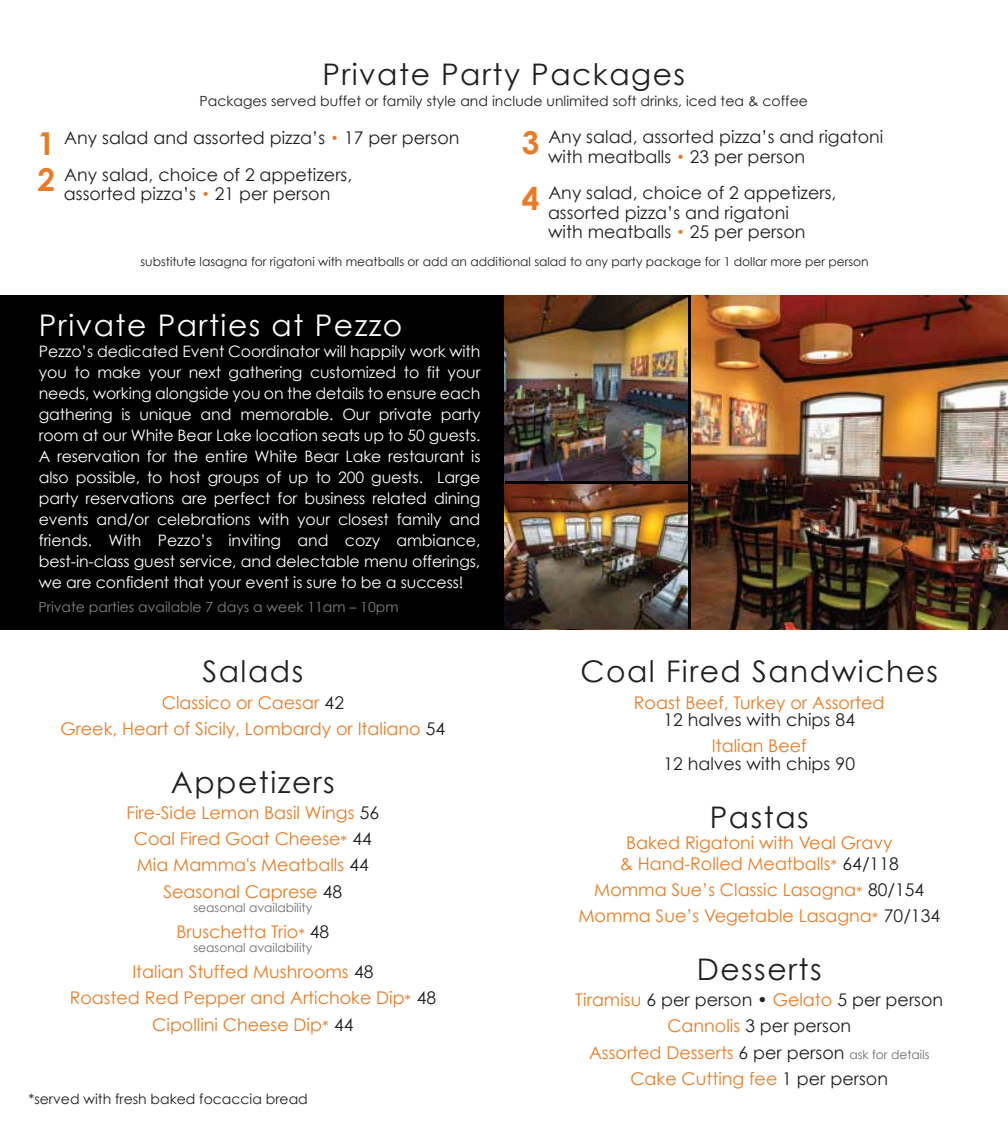
<style>
.page{position:relative;width:1008px;height:1134px;background:#fff}
.page>*{position:absolute;margin:0;border:0;box-sizing:border-box;transform-origin:0 0}
.t1{font:29.75px "Century Gothic";letter-spacing:.05em;color:#231f20}
.t2{font:29.75px "Century Gothic";letter-spacing:.05em;color:#fff}
.t3{font:17.5px/26.2px "Century Gothic";color:#ea7b24;text-align:center}
.t4{font:17.5px/19.2px "Century Gothic";color:#231f20}
.t5{font:15.75px/21px "Century Gothic";letter-spacing:-.005em;color:#fff;text-align:justify}
.t6{font:14px "Century Gothic";color:#231f20}
.t7{font:14px "Century Gothic";color:#808285}
.t8{font:12.25px "Century Gothic";color:#231f20}
.t9{font:12.25px "Century Gothic";color:#6d6e71}
.s1{font-weight:700;font-size:31.5px;color:#ea7b24}
.s2{font-size:14px;color:#ea7b24}
.s3{color:#231f20}
.s4{font-size:12.25px;color:#6d6e71}
</style>
<div class="page">
<div style="left:0;top:295px;width:1008px;height:334px;background:#000"></div>
<img style="left:691px;top:295px;width:317px;height:334px">
<img style="left:505px;top:295px;width:183px;height:334px">
<hr style="left:505px;top:481px;width:185px;height:3px;background:#000">
<h1 class="t1" style="left:322px;top:56px;width:364px">Private Party Packages</h1>
<p class="t6" style="left:199px;top:92px;width:610px">Packages served buffet or family style and include unlimited soft drinks, iced tea &amp; coffee</p>
<p class="t4" style="left:38px;top:119px;width:423px;line-height:36.8px"><span class="s1">1</span> Any salad and assorted pizza’s <span class="s2">•</span> 17 per person<br><span class="s1">2</span> Any salad, choice of 2 appetizers,</p>
<p class="t4" style="left:64px;top:184px;width:268px">assorted pizza’s <span class="s2">•</span> 21 per person</p>
<p class="t4" style="left:548px;top:127px;width:337px;text-indent:-26px"><span class="s1">3</span> Any salad, assorted pizza’s and rigatoni with meatballs <span class="s2">•</span> 23 per person</p>
<p class="t4" style="left:548px;top:183px;width:290px;text-indent:-26px"><span class="s1">4</span> Any salad, choice of 2 appetizers, assorted pizza’s and rigatoni<br>with meatballs <span class="s2">•</span> 25 per person</p>
<p class="t8" style="left:141px;top:254px;width:730px">substitute lasagna for rigatoni with meatballs or add an additional salad to any party package for 1 dollar more per person</p>
<h1 class="t2" style="left:39px;top:307px;width:365px">Private Parties at Pezzo</h1>
<p class="t5" style="left:39px;top:341px;width:443px">Pezzo’s dedicated Event Coordinator will happily work with you to make your next gathering customized to fit your needs, working alongside you on the details to ensure each gathering is unique and memorable. Our private party room at our White Bear Lake location seats up to 50 guests.<br>A reservation for the entire White Bear Lake restaurant is also possible, to host groups of up to 200 guests. Large party reservations are perfect for business related dining events and/or celebrations with your closest family and friends. With Pezzo’s inviting and cozy ambiance, best-in-class guest service, and delectable menu offerings, we are confident that your event is sure to be a success!</p>
<p class="t7" style="left:39px;top:598px;width:361px">Private parties available 7 days a week 11am – 10pm</p>
<h1 class="t1" style="left:203px;top:653px;width:102px">Salads</h1>
<p class="t3" style="left:60px;top:689px;width:386px">Classico or Caesar <span class="s3">42<br></span>Greek, Heart of Sicily, Lombardy or Italiano <span class="s3">54</span></p>
<h1 class="t1" style="left:171px;top:764px;width:165px">Appetizers</h1>
<p class="t3" style="left:127px;top:799px;width:254px">Fire-Side Lemon Basil Wings <span class="s3">56<br></span>Coal Fired Goat Cheese<sub>*</sub> <span class="s3">44<br></span>Mia Mamma's Meatballs <span class="s3">44<br></span>Seasonal Caprese <span class="s3">48</span></p>
<p class="t9" style="left:194px;top:900px;width:120px">seasonal availability</p>
<p class="t3" style="left:176px;top:918px;width:154px">Bruschetta Trio<sub>*</sub> <span class="s3">48</span></p>
<p class="t9" style="left:194px;top:940px;width:120px">seasonal availability</p>
<p class="t3" style="left:70px;top:958px;width:368px">Italian Stuffed Mushrooms <span class="s3">48<br></span>Roasted Red Pepper and Artichoke Dip<sub>*</sub> <span class="s3">48<br></span>Cipollini Cheese Dip<sub>*</sub> <span class="s3">44</span></p>
<p class="t6" style="left:29px;top:1090px;width:281px">*served with fresh baked focaccia bread</p>
<h1 class="t1" style="left:580px;top:653px;width:359px">Coal Fired Sandwiches</h1>
<p class="t3" style="left:634px;top:689px;width:252px">Roast Beef, Turkey or Assorted</p>
<p class="t4" style="left:664px;top:710px;width:193px">12 halves with chips 84</p>
<p class="t3" style="left:712px;top:733px;width:96px">Italian Beef</p>
<p class="t4" style="left:664px;top:754px;width:193px">12 halves with chips 90</p>
<h1 class="t1" style="left:710px;top:799px;width:100px">Pastas</h1>
<p class="t3" style="left:620px;top:831px;width:280px;line-height:21px">Baked Rigatoni with Veal Gravy &amp; Hand-Rolled Meatballs<sub>*</sub> <span class="s3">64/118</span></p>
<p class="t3" style="left:578px;top:876px;width:363px">Momma Sue’s Classic Lasagna<sub>*</sub> <span class="s3">80/154<br></span>Momma Sue’s Vegetable Lasagna<sub>*</sub> <span class="s3">70/134</span></p>
<h1 class="t1" style="left:697px;top:951px;width:126px">Desserts</h1>
<p class="t3" style="left:575px;top:986px;width:370px">Tiramisu <span class="s3">6 per person •</span> Gelato <span class="s3">5 per person </span>Cannolis <span class="s3">3 per person<br></span>Assorted Desserts <span class="s3">6 per person</span> <span class="s4">ask for details </span>Cake Cutting fee <span class="s3">1 per person</span></p>
</div>
